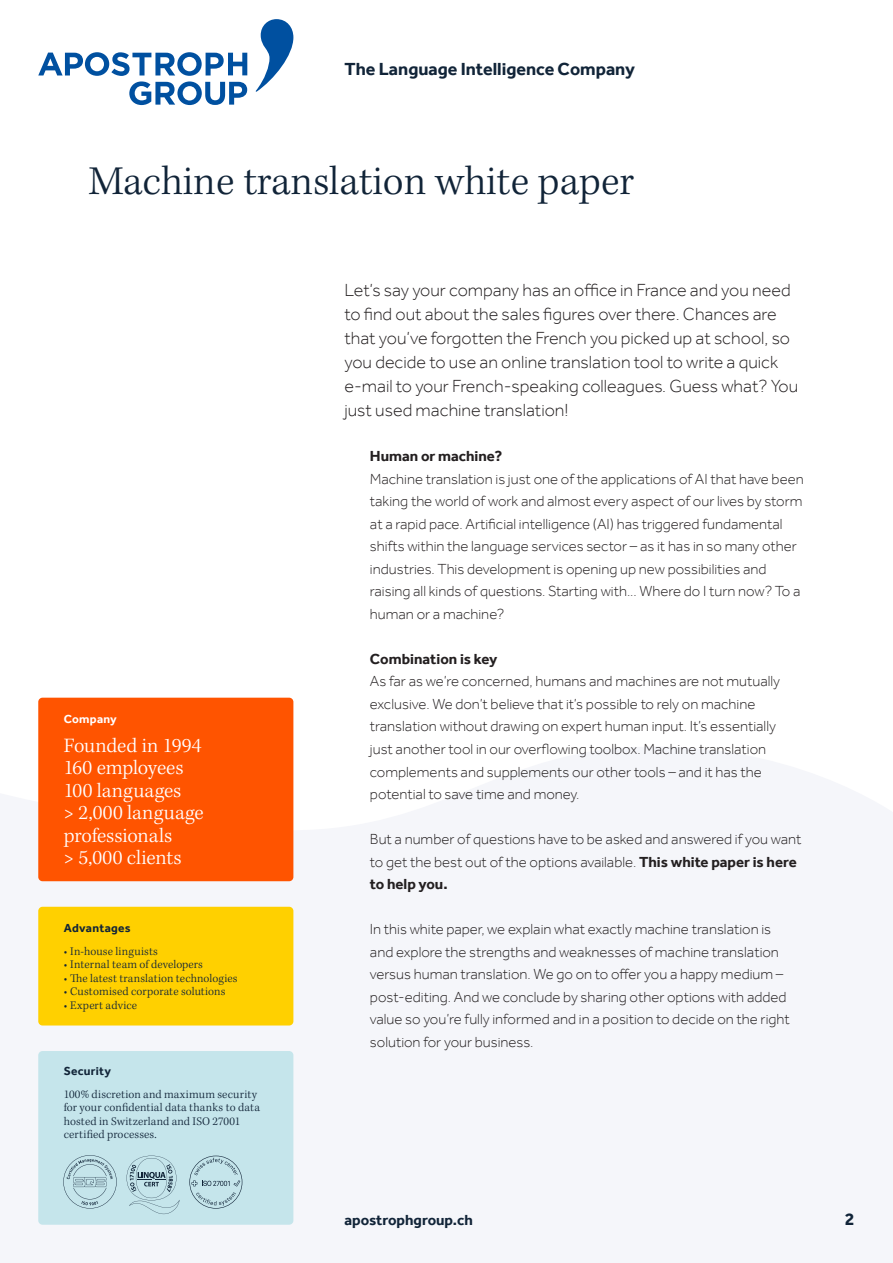
<style>
.page{position:relative;width:893px;height:1263px;background:#fff}
.page>*{position:absolute;margin:0;border:0;box-sizing:border-box;transform-origin:0 0}
.t1{font:300 42px "Kepler Std";color:#112438}
.t2{font:300 21px/22.5px "Kepler Std";color:#fff}
._01_Lead{font:300 18px/24px "Effra";color:#231f20}
.t3{font:700 18px "Effra";color:#112438}
._03_Fliesstext{font:300 15px/22.5px "Effra";color:#231f20}
._02a_Zwischentitel{font:700 15px "Effra";color:#231f20}
.t4{font:700 15px "Effra";color:#112438}
.t5{font:300 12px/13.5px "Kepler Std";letter-spacing:.01em;color:#112438}
.t6{font:700 12px "Effra";letter-spacing:.02em;color:#112438}
.t7{font:700 12px "Effra";letter-spacing:.02em;color:#fff}
.s1{font-weight:700}
</style>
<div class="page">
<svg style="left:256px;top:19px;width:37px;height:73px"></svg>
<svg style="left:38px;top:52px;width:209px;height:53px"></svg>
<div style="left:38px;top:698px;width:255px;height:183px;background:#ff5400;border-radius:4px"></div>
<div style="left:38px;top:907px;width:255px;height:118px;background:#ffd000;border-radius:4px"></div>
<div style="left:38px;top:1051px;width:255px;height:174px;background:#c5e5eb;border-radius:4px"></div>
<svg style="left:189px;top:1156px;width:53px;height:52px"></svg>
<svg style="left:127px;top:1156px;width:53px;height:58px"></svg>
<svg style="left:63px;top:1155px;width:54px;height:53px"></svg>
<p class="t3" style="left:344px;top:59px;width:292px">The Language Intelligence Company</p>
<p class="t1" style="left:88px;top:158px;width:547px">Machine translation white paper</p>
<p class="t7" style="left:64px;top:711px;width:55px">Company</p>
<p class="t2" style="left:64px;top:735px;width:139px">Founded in 1994</p>
<p class="t2" style="left:64px;top:757px;width:121px">160 employees</p>
<p class="t2" style="left:64px;top:780px;width:119px">100 languages</p>
<p class="t2" style="left:64px;top:802px;width:141px">&gt; 2,000 language professionals</p>
<p class="t2" style="left:64px;top:847px;width:119px">&gt; 5,000 clients</p>
<p class="t6" style="left:64px;top:920px;width:68px">Advantages</p>
<p class="t5" style="left:64px;top:944px;width:96px">• In-house linguists</p>
<p class="t5" style="left:64px;top:958px;width:141px">• Internal team of developers</p>
<p class="t5" style="left:64px;top:971px;width:175px">• The latest translation technologies</p>
<p class="t5" style="left:64px;top:985px;width:163px">• Customised corporate solutions</p>
<p class="t5" style="left:64px;top:998px;width:75px">• Expert advice</p>
<p class="t6" style="left:64px;top:1064px;width:49px">Security</p>
<p class="t5" style="left:64px;top:1088px;width:198px">100% discretion and maximum security for your confidential data thanks to data hosted in Switzerland and ISO 27001 certified processes.</p>
<p class="_01_Lead" style="left:344px;top:278px;width:455px">Let’s say your company has an office in France and you need to find out about the sales figures over there. Chances are that you’ve forgotten the French you picked up at school, so you decide to use an online translation tool to write a quick e-mail to your French-speaking colleagues. Guess what? You just used machine translation!</p>
<p class="_02a_Zwischentitel" style="left:370px;top:447px;width:134px">Human or machine?</p>
<p class="_03_Fliesstext" style="left:370px;top:467px;width:435px">Machine translation is just one of the applications of AI that have been taking the world of work and almost every aspect of our lives by storm at a rapid pace. Artificial intelligence (AI) has triggered fundamental shifts within the language services sector – as it has in so many other industries. This development is opening up new possibilities and raising all kinds of questions. Starting with... Where do I turn now? To a human or a machine?</p>
<p class="_02a_Zwischentitel" style="left:370px;top:650px;width:129px">Combination is key</p>
<p class="_03_Fliesstext" style="left:370px;top:670px;width:412px">As far as we’re concerned, humans and machines are not mutually exclusive. We don’t believe that it’s possible to rely on machine translation without drawing on expert human input. It’s essentially just another tool in our overflowing toolbox. Machine translation complements and supplements our other tools – and it has the potential to save time and money.</p>
<p class="_03_Fliesstext" style="left:370px;top:827px;width:433px">But a number of questions have to be asked and answered if you want to get the best out of the options available. <span class="s1">This white paper is here to help you.</span></p>
<p class="_03_Fliesstext" style="left:370px;top:917px;width:421px">In this white paper, we explain what exactly machine translation is and explore the strengths and weaknesses of machine translation versus human translation. We go on to offer you a happy medium – post-editing. And we conclude by sharing other options with added value so you’re fully informed and in a position to decide on the right solution for your business.</p>
<p class="t4" style="left:344px;top:1211px;width:130px">apostrophgroup.ch</p>
<p class="t3" style="left:845px;top:1208px;width:11px">2</p>
</div>
